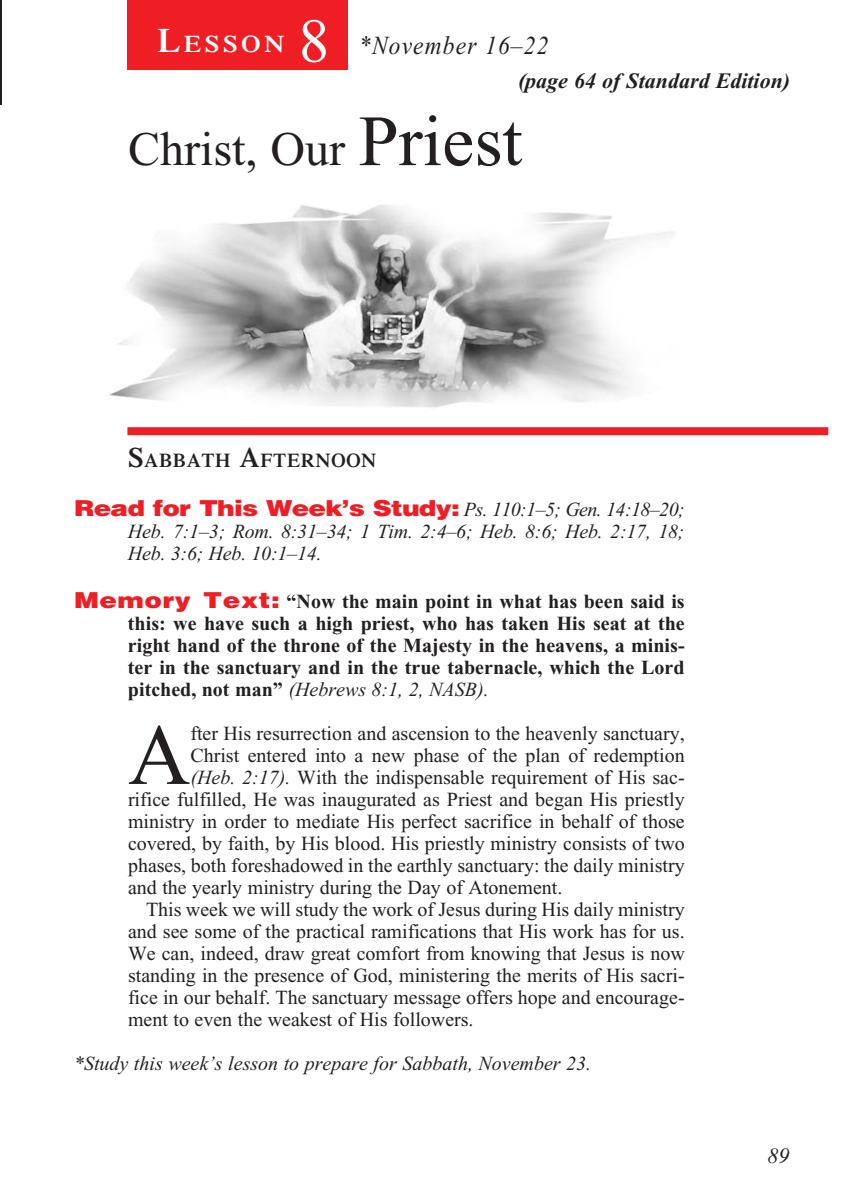
<style>
.page{position:relative;width:864px;height:1188px;background:#fff}
.page>*{position:absolute;margin:0;border:0;box-sizing:border-box;transform-origin:0 0}
._4-Body_Copy{font:86.4px "Times New Roman";color:#231f20}
.t1{font:62px "Times New Roman";color:#fff}
._1-Lesson_Title{font:48px "Times New Roman";color:#231f20}
._00-Month-Day{font:italic 26px "Times New Roman";letter-spacing:.05em;color:#231f20;scale:.9 1}
.t2{font:600 23.8px "Times";letter-spacing:.145em;color:#fff;scale:1.1 1}
.t3{font:italic 700 22px "Times New Roman";color:#231f20}
.t4{font:italic 22px "Times New Roman";color:#231f20}
._4-Body_Copy-2{font:20px/22px "Times New Roman";color:#231f20;text-align:justify}
._6-question{font:700 20px/22px "Times New Roman";color:#231f20;text-align:justify}
._6-question-2{font:italic 20px/22px "Times New Roman";letter-spacing:-.01em;color:#231f20;text-align:justify}
.Study_this_week_s{font:italic 20px "Times New Roman";color:#231f20}
._3-Sabbath_Afternoon{font:600 19.6px "Times";letter-spacing:.035em;color:#231f20}
.s1{font-size:34px}
.s2{font-size:72px}
.s3{font-size:28px}
.s4{font-family:"Helvetica";font-weight:900;font-style:normal;font-size:22px;color:#ee1e24}
.s5{font-family:"Helvetica";font-weight:900;font-size:22px;color:#ee1e24}
.s6{font-weight:400;font-style:italic}
.s7{font-style:italic}
</style>
<div class="page">
<hr style="left:0;top:0;width:1px;height:104px;background:#231f20">
<div style="left:127px;top:0;width:221px;height:69px;background:#ee1e24"></div>
<img style="left:109px;top:204px;width:566px;height:204px">
<div style="left:127px;top:427px;width:701px;height:8px;background:#ee1e24"></div>
<p class="t2" style="left:157px;top:30px;width:117px"><span class="s1">L</span>ESSON</p>
<p class="t1" style="left:298px;top:7px;width:32px">8</p>
<p class="_00-Month-Day" style="left:359px;top:32px;width:212px">*November 16–22</p>
<p class="t3" style="left:518px;top:69px;width:274px">(page 64 of Standard Edition)</p>
<p class="_1-Lesson_Title" style="left:128px;top:123px;width:396px">Christ, Our <span class="s2">Priest</span></p>
<p class="_3-Sabbath_Afternoon" style="left:128px;top:449px;width:250px"><span class="s3">S</span>ABBATH <span class="s3">A</span>FTERNOON</p>
<p class="_6-question-2" style="left:128px;top:498px;width:558px;text-indent:-54px"><span class="s4">Read for This Week’s Study:</span> Ps. 110:1–5; Gen. 14:18–20; Heb. 7:1–3; Rom. 8:31–34; 1 Tim. 2:4–6; Heb. 8:6; Heb. 2:17, 18; Heb. 3:6; Heb. 10:1–14.</p>
<p class="_6-question" style="left:128px;top:590px;width:558px;text-indent:-54px"><span class="s5">Memory Text:</span> “Now the main point in what has been said is this: we have such a high priest, who has taken His seat at the right hand of the throne of the Majesty in the heavens, a minis&shy;ter in the sanctuary and in the true tabernacle, which the Lord pitched, not man” <span class="s6">(Hebrews 8:1, 2, NASB).</span></p>
<p class="_4-Body_Copy" style="left:128px;top:708px;width:64px">A</p>
<p class="_4-Body_Copy-2" style="left:190px;top:722px;width:496px">fter His resurrection and ascension to the heavenly sanctuary,</p>
<p class="_4-Body_Copy-2" style="left:190px;top:744px;width:496px">Christ entered into a new phase of the plan of redemption</p>
<p class="_4-Body_Copy-2" style="left:190px;top:766px;width:496px"><span class="s7">(Heb. 2:17).</span> With the indispensable requirement of His sac-</p>
<p class="_4-Body_Copy-2" style="left:128px;top:788px;width:558px">rifice fulfilled, He was inaugurated as Priest and began His priestly</p>
<p class="_4-Body_Copy-2" style="left:128px;top:810px;width:558px">ministry in order to mediate His perfect sacrifice in behalf of those</p>
<p class="_4-Body_Copy-2" style="left:128px;top:832px;width:558px">covered, by faith, by His blood. His priestly ministry consists of two</p>
<p class="_4-Body_Copy-2" style="left:128px;top:854px;width:558px">phases, both foreshadowed in the earthly sanctuary: the daily ministry</p>
<p class="_4-Body_Copy-2" style="left:128px;top:876px;width:436px">and the yearly ministry during the Day of Atonement.</p>
<p class="_4-Body_Copy-2" style="left:128px;top:898px;width:558px;text-indent:18px">This week we will study the work of Jesus during His daily ministry and see some of the practical ramifications that His work has for us.<br>We can, indeed, draw great comfort from knowing that Jesus is now standing in the presence of God, ministering the merits of His sacri&shy;fice in our behalf. The sanctuary message offers hope and encourage&shy;ment to even the weakest of His followers.</p>
<p class="Study_this_week_s" style="left:74px;top:1053px;width:519px">*Study this week’s lesson to prepare for Sabbath, November 23.</p>
<p class="t4" style="left:767px;top:1144px;width:23px">89</p>
</div>
